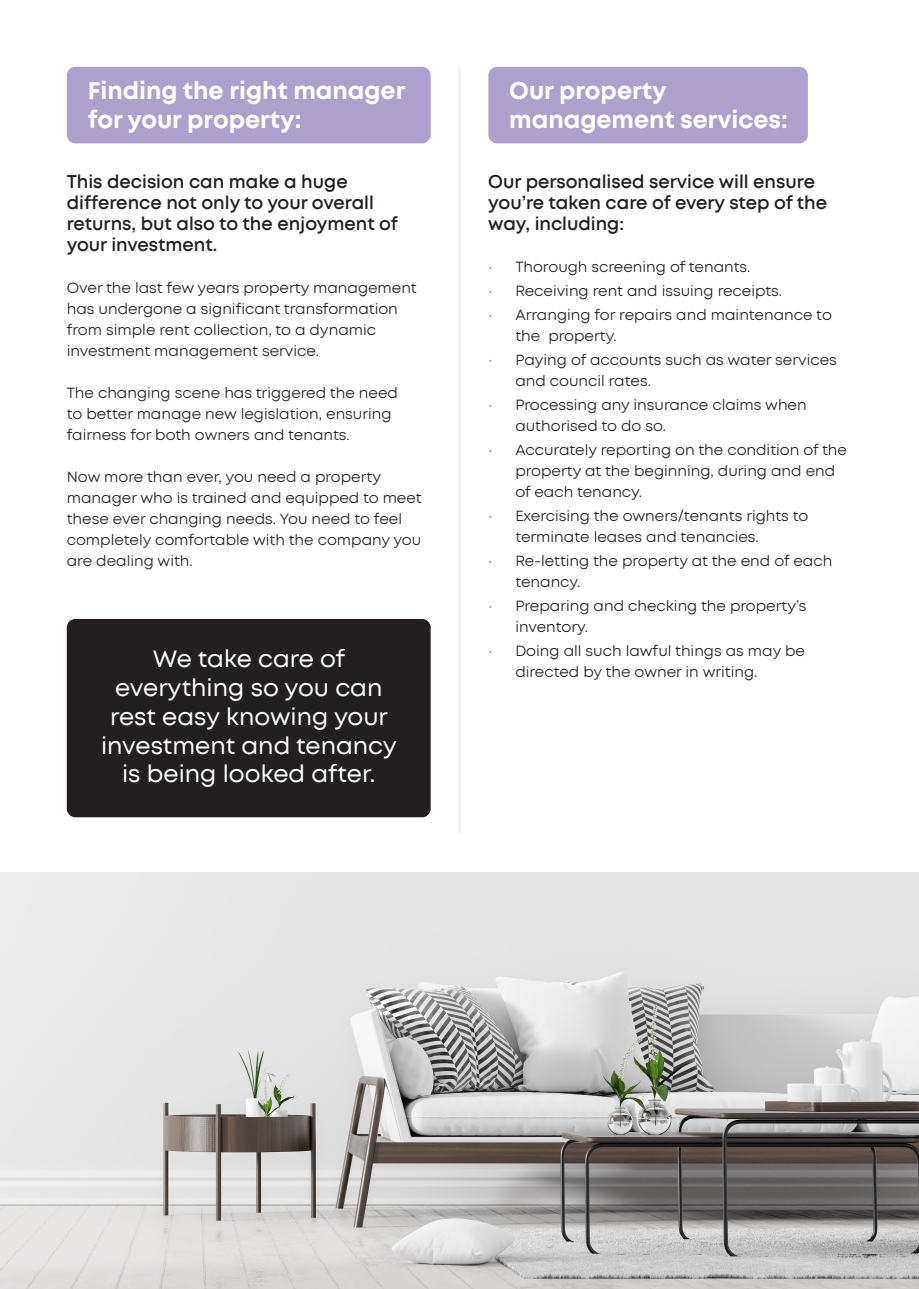
<style>
.page{position:relative;width:919px;height:1289px;background:#fff}
.page>*{position:absolute;margin:0;border:0;box-sizing:border-box;transform-origin:0 0}
.t1{font:24px/28.8px "Mont";color:#fff;text-align:center}
.t2{font:700 24px/28.8px "Mont";color:#fff}
.t3{font:600 18px/21px "Mont";color:#231f20}
.t4{font:15px/21px "Mont";color:#231f20}
.s1{font-family:"Montserrat";color:#aea0cd}
</style>
<div class="page">
<div style="left:67px;top:619px;width:363px;height:198px;background:#231f20;border-radius:9px"></div>
<img style="left:0;top:872px;width:918px;height:416px">
<hr style="left:458px;top:67px;width:2px;height:766px;background:#ececee">
<div style="left:67px;top:67px;width:363px;height:76px;background:#aea0cd;border-radius:9px"></div>
<div style="left:488px;top:67px;width:319px;height:76px;background:#aea0cd;border-radius:9px"></div>
<p class="t2" style="left:88px;top:77px;width:319px">Finding the right manager for your property:</p>
<p class="t2" style="left:509px;top:77px;width:280px">Our property management services:</p>
<p class="t3" style="left:67px;top:172px;width:333px">This decision can make a huge difference not only to your overall returns, but also to the enjoyment of your investment.</p>
<p class="t4" style="left:67px;top:278px;width:351px">Over the last few years property management has undergone a significant transformation from simple rent collection, to a dynamic investment management service.</p>
<p class="t4" style="left:67px;top:383px;width:332px">The changing scene has triggered the need to better manage new legislation, ensuring fairness for both owners and tenants.</p>
<p class="t4" style="left:67px;top:467px;width:356px">Now more than ever, you need a property manager who is trained and equipped to meet these ever changing needs. You need to feel completely comfortable with the company you are dealing with.</p>
<p class="t1" style="left:101px;top:645px;width:297px">We take care of everything so you can rest easy knowing your investment and tenancy is being looked after.</p>
<p class="t3" style="left:488px;top:172px;width:340px">Our personalised service will ensure you’re taken care of every step of the way, including:</p>
<p class="t4" style="left:488px;top:257px;width:264px"><span class="s1">•</span> Thorough screening of tenants.</p>
<p class="t4" style="left:488px;top:281px;width:295px"><span class="s1">•</span> Receiving rent and issuing receipts.</p>
<p class="t4" style="left:515px;top:305px;width:318px;text-indent:-27px"><span class="s1">•</span> Arranging for repairs and maintenance to the property.</p>
<p class="t4" style="left:515px;top:350px;width:323px;text-indent:-27px"><span class="s1">•</span> Paying of accounts such as water services and council rates.</p>
<p class="t4" style="left:515px;top:395px;width:293px;text-indent:-27px"><span class="s1">•</span> Processing any insurance claims when authorised to do so.</p>
<p class="t4" style="left:515px;top:440px;width:333px;text-indent:-27px"><span class="s1">•</span> Accurately reporting on the condition of the property at the beginning, during and end of each tenancy.</p>
<p class="t4" style="left:515px;top:506px;width:294px;text-indent:-27px"><span class="s1">•</span> Exercising the owners/tenants rights to terminate leases and tenancies.</p>
<p class="t4" style="left:515px;top:551px;width:318px;text-indent:-27px"><span class="s1">•</span> Re-letting the property at the end of each tenancy.</p>
<p class="t4" style="left:515px;top:596px;width:293px;text-indent:-27px"><span class="s1">•</span> Preparing and checking the property’s inventory.</p>
<p class="t4" style="left:515px;top:641px;width:291px;text-indent:-27px"><span class="s1">•</span> Doing all such lawful things as may be directed by the owner in writing.</p>
</div>
